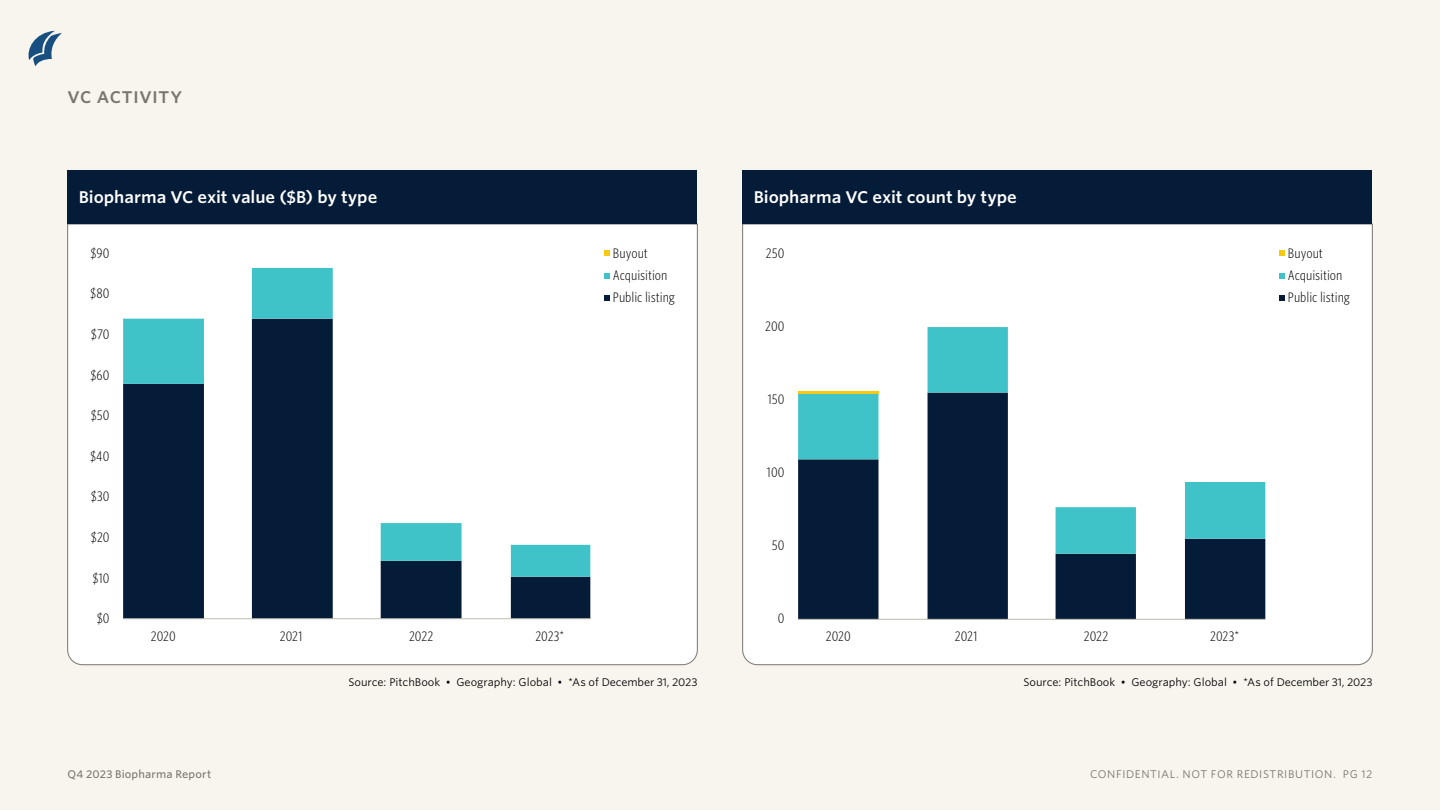
<style>
.page{position:relative;width:1440px;height:810px;background:#f8f5ef}
.page>*{position:absolute;margin:0;border:0;box-sizing:border-box;transform-origin:0 0}
.ETR_Chart_title{font:600 16.25px "Whitney S Sm";letter-spacing:-.005em;color:#fff}
.ETR_Section_tag{font:600 16.25px "Whitney S Sm";letter-spacing:.045em;color:#78766f}
.t1{font:300 13.12px "Whitney Cond S Sm";letter-spacing:-.005em;color:#000}
.ETR_Source_tag{font:10.62px "Whitney S Sm";color:#000}
.t2{font:10.62px "Whitney S Sm";letter-spacing:.055em;color:#78766f}
.t3{font:500 10.62px "Whitney S Sm";letter-spacing:.015em;color:#78766f}
</style>
<div class="page">
<svg style="left:28px;top:31px;width:34px;height:35px"></svg>
<div style="left:67px;top:224px;width:631px;height:441px;background:#fff"></div>
<div style="left:68px;top:170px;width:630px;height:54px;background:#051c38"></div>
<svg style="left:123px;top:577px;width:467px;height:41px;fill:#051c38"></svg>
<svg style="left:123px;top:268px;width:467px;height:309px;fill:#fff"></svg>
<svg style="left:604px;top:295px;width:5px;height:6px"></svg>
<svg style="left:604px;top:273px;width:5px;height:6px"></svg>
<svg style="left:604px;top:251px;width:5px;height:5px"></svg>
<hr style="left:123px;top:618px;width:467px;height:1px;background:#c0bcb2">
<div style="left:742px;top:224px;width:631px;height:441px;background:#fff"></div>
<div style="left:742px;top:170px;width:630px;height:54px;background:#051c38"></div>
<svg style="left:798px;top:554px;width:467px;height:65px;fill:#051c38"></svg>
<svg style="left:798px;top:327px;width:467px;height:227px;fill:#fff"></svg>
<hr style="left:798px;top:391px;width:80px;height:3px;background:#f5c914">
<svg style="left:1279px;top:295px;width:5px;height:6px"></svg>
<svg style="left:1279px;top:273px;width:5px;height:6px"></svg>
<svg style="left:1279px;top:251px;width:5px;height:5px"></svg>
<hr style="left:798px;top:619px;width:467px;height:1px;background:#c0bcb2">
<p class="ETR_Section_tag" style="left:68px;top:86px;width:116px">VC ACTIVITY</p>
<p class="ETR_Chart_title" style="left:79px;top:186px;width:300px">Biopharma VC exit value ($B) by type</p>
<p class="t1" style="left:91px;top:245px;width:20px">$90</p>
<p class="t1" style="left:90px;top:285px;width:21px">$80</p>
<p class="t1" style="left:91px;top:326px;width:20px">$70</p>
<p class="t1" style="left:90px;top:366px;width:21px">$60</p>
<p class="t1" style="left:91px;top:407px;width:20px">$50</p>
<p class="t1" style="left:90px;top:448px;width:21px">$40</p>
<p class="t1" style="left:91px;top:488px;width:20px">$30</p>
<p class="t1" style="left:91px;top:529px;width:20px">$20</p>
<p class="t1" style="left:92px;top:569px;width:19px">$10</p>
<p class="t1" style="left:97px;top:610px;width:14px">$0</p>
<p class="t1" style="left:151px;top:627px;width:26px">2020</p>
<p class="t1" style="left:280px;top:627px;width:24px">2021</p>
<p class="t1" style="left:409px;top:627px;width:26px">2022</p>
<p class="t1" style="left:535px;top:627px;width:30px">2023*</p>
<p class="t1" style="left:613px;top:244px;width:36px">Buyout</p>
<p class="t1" style="left:613px;top:267px;width:56px">Acquisition</p>
<p class="t1" style="left:613px;top:289px;width:64px">Public listing</p>
<p class="ETR_Source_tag" style="left:349px;top:675px;width:350px">Source: PitchBook • Geography: Global • *As of December 31, 2023</p>
<p class="ETR_Chart_title" style="left:754px;top:186px;width:265px">Biopharma VC exit count by type</p>
<p class="t1" style="left:766px;top:245px;width:20px">250</p>
<p class="t1" style="left:765px;top:318px;width:21px">200</p>
<p class="t1" style="left:768px;top:391px;width:18px">150</p>
<p class="t1" style="left:767px;top:464px;width:19px">100</p>
<p class="t1" style="left:772px;top:537px;width:14px">50</p>
<p class="t1" style="left:778px;top:610px;width:8px">0</p>
<p class="t1" style="left:826px;top:627px;width:26px">2020</p>
<p class="t1" style="left:955px;top:627px;width:24px">2021</p>
<p class="t1" style="left:1084px;top:627px;width:26px">2022</p>
<p class="t1" style="left:1210px;top:627px;width:30px">2023*</p>
<p class="t1" style="left:1288px;top:244px;width:36px">Buyout</p>
<p class="t1" style="left:1288px;top:267px;width:56px">Acquisition</p>
<p class="t1" style="left:1288px;top:289px;width:64px">Public listing</p>
<p class="ETR_Source_tag" style="left:1024px;top:675px;width:350px">Source: PitchBook • Geography: Global • *As of December 31, 2023</p>
<p class="t3" style="left:68px;top:767px;width:145px">Q4 2023 Biopharma Report</p>
<p class="t2" style="left:1090px;top:767px;width:284px">CONFIDENTIAL. NOT FOR REDISTRIBUTION. PG 12</p>
</div>
